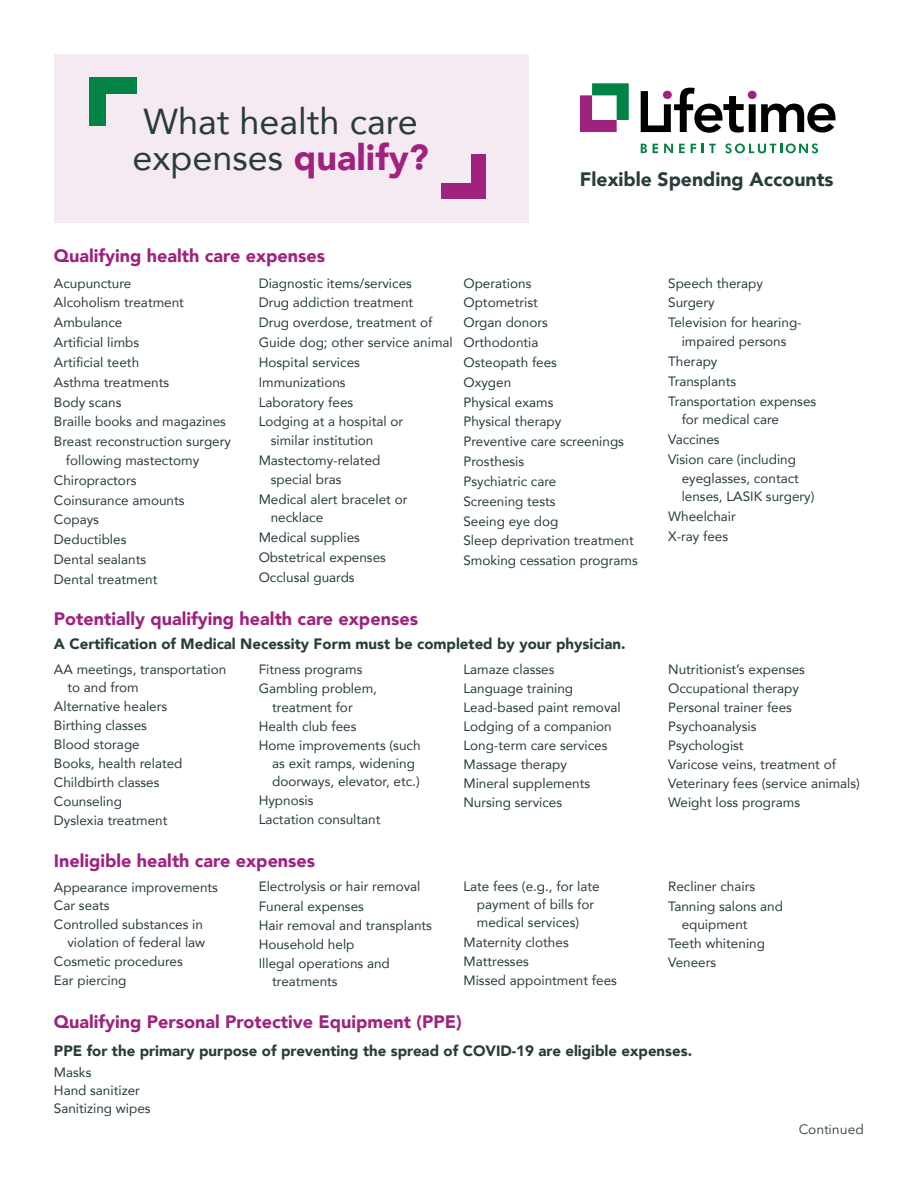
<style>
.page{position:relative;width:918px;height:1188px;background:#fff}
.page>*{position:absolute;margin:0;border:0;box-sizing:border-box;transform-origin:0 0}
.t1{font:36px/36px "Avenir";color:#283d3b;text-align:center}
.t2{font:900 19.35px "Avenir";color:#283d3b}
.t3{font:900 18px "Avenir";color:#9f237e}
.t4{font:900 15px "Avenir";color:#283d3b}
.t5{font:13.5px/19px "Avenir";color:#283d3b}
.t6{font:13.5px "Avenir Next LT Pro";color:#283d3b}
.s1{font-weight:900;color:#9f237e}
</style>
<div class="page">
<div style="left:54px;top:54px;width:474px;height:168px;background:#f5e9f2"></div>
<div style="left:89px;top:78px;width:48px;height:16px;background:#008345"></div>
<div style="left:89px;top:78px;width:16px;height:48px;background:#008345"></div>
<div style="left:442px;top:183px;width:44px;height:15px;background:#9f237e"></div>
<div style="left:471px;top:154px;width:15px;height:44px;background:#9f237e"></div>
<svg style="left:641px;top:88px;width:195px;height:45px"></svg>
<svg style="left:580px;top:83px;width:49px;height:49px"></svg>
<svg style="left:641px;top:144px;width:6px;height:9px"></svg>
<svg style="left:653px;top:144px;width:5px;height:9px"></svg>
<svg style="left:664px;top:144px;width:9px;height:9px"></svg>
<svg style="left:679px;top:144px;width:6px;height:9px"></svg>
<svg style="left:691px;top:144px;width:5px;height:9px"></svg>
<svg style="left:702px;top:144px;width:14px;height:9px"></svg>
<svg style="left:725px;top:143px;width:93px;height:10px"></svg>
<div style="left:663px;top:91px;width:9px;height:8px;background:#9f237e;border-radius:50%"></div>
<div style="left:748px;top:91px;width:9px;height:8px;background:#9f237e;border-radius:50%"></div>
<h1 class="t1" style="left:133px;top:103px;width:298px">What health care expenses <span class="s1">qualify?</span></h1>
<h2 class="t2" style="left:580px;top:163px;width:255px">Flexible Spending Accounts</h2>
<h3 class="t3" style="left:54px;top:240px;width:273px">Qualifying health care expenses</h3>
<p class="t5" style="left:54px;top:273px;width:79px">Acupuncture</p>
<p class="t5" style="left:54px;top:293px;width:132px">Alcoholism treatment</p>
<p class="t5" style="left:54px;top:313px;width:70px">Ambulance</p>
<p class="t5" style="left:54px;top:332px;width:87px">Artificial limbs</p>
<p class="t5" style="left:54px;top:352px;width:87px">Artificial teeth</p>
<p class="t5" style="left:54px;top:372px;width:117px">Asthma treatments</p>
<p class="t5" style="left:54px;top:392px;width:69px">Body scans</p>
<p class="t5" style="left:54px;top:412px;width:174px">Braille books and magazines</p>
<p class="t5" style="left:54px;top:432px;width:179px">Breast reconstruction surgery</p>
<p class="t5" style="left:66px;top:450px;width:135px">following mastectomy</p>
<p class="t5" style="left:54px;top:470px;width:84px">Chiropractors</p>
<p class="t5" style="left:54px;top:490px;width:132px">Coinsurance amounts</p>
<p class="t5" style="left:54px;top:510px;width:47px">Copays</p>
<p class="t5" style="left:54px;top:530px;width:74px">Deductibles</p>
<p class="t5" style="left:54px;top:550px;width:94px">Dental sealants</p>
<p class="t5" style="left:54px;top:569px;width:105px">Dental treatment</p>
<p class="t5" style="left:259px;top:273px;width:155px">Diagnostic items/services</p>
<p class="t5" style="left:259px;top:293px;width:156px">Drug addiction treatment</p>
<p class="t5" style="left:259px;top:313px;width:175px">Drug overdose, treatment of</p>
<p class="t5" style="left:259px;top:333px;width:196px">Guide dog; other service animal</p>
<p class="t5" style="left:259px;top:352px;width:103px">Hospital services</p>
<p class="t5" style="left:259px;top:372px;width:89px">Immunizations</p>
<p class="t5" style="left:259px;top:392px;width:96px">Laboratory fees</p>
<p class="t5" style="left:259px;top:412px;width:146px">Lodging at a hospital or</p>
<p class="t5" style="left:271px;top:431px;width:104px">similar institution</p>
<p class="t5" style="left:259px;top:450px;width:123px">Mastectomy-related</p>
<p class="t5" style="left:271px;top:469px;width:73px">special bras</p>
<p class="t5" style="left:259px;top:489px;width:150px">Medical alert bracelet or</p>
<p class="t5" style="left:271px;top:508px;width:54px">necklace</p>
<p class="t5" style="left:259px;top:528px;width:103px">Medical supplies</p>
<p class="t5" style="left:259px;top:547px;width:129px">Obstetrical expenses</p>
<p class="t5" style="left:259px;top:567px;width:98px">Occlusal guards</p>
<p class="t5" style="left:463px;top:273px;width:176px;line-height:19.8px">Operations<br>Optometrist<br>Organ donors<br>Orthodontia<br>Osteopath fees<br>Oxygen<br>Physical exams<br>Physical therapy<br>Preventive care screenings<br>Prosthesis<br>Psychiatric care<br>Screening tests<br>Seeing eye dog<br>Sleep deprivation treatment<br>Smoking cessation programs</p>
<p class="t5" style="left:668px;top:273px;width:96px">Speech therapy</p>
<p class="t5" style="left:668px;top:293px;width:48px">Surgery</p>
<p class="t5" style="left:668px;top:313px;width:135px">Television for hearing-</p>
<p class="t5" style="left:682px;top:331px;width:106px">impaired persons</p>
<p class="t5" style="left:668px;top:351px;width:51px">Therapy</p>
<p class="t5" style="left:668px;top:371px;width:70px">Transplants</p>
<p class="t5" style="left:668px;top:391px;width:150px">Transportation expenses</p>
<p class="t5" style="left:682px;top:410px;width:99px">for medical care</p>
<p class="t5" style="left:668px;top:430px;width:53px">Vaccines</p>
<p class="t5" style="left:668px;top:449px;width:129px">Vision care (including</p>
<p class="t5" style="left:682px;top:468px;width:119px">eyeglasses, contact</p>
<p class="t5" style="left:682px;top:487px;width:134px">lenses, LASIK surgery)</p>
<p class="t5" style="left:668px;top:507px;width:69px">Wheelchair</p>
<p class="t5" style="left:668px;top:527px;width:62px">X-ray fees</p>
<h3 class="t3" style="left:54px;top:604px;width:366px">Potentially qualifying health care expenses</h3>
<p class="t4" style="left:54px;top:631px;width:573px">A Certification of Medical Necessity Form must be completed by your physician.</p>
<p class="t5" style="left:54px;top:659px;width:174px">AA meetings, transportation</p>
<p class="t5" style="left:67px;top:677px;width:73px">to and from</p>
<p class="t5" style="left:54px;top:696px;width:115px">Alternative healers</p>
<p class="t5" style="left:54px;top:715px;width:95px">Birthing classes</p>
<p class="t5" style="left:54px;top:735px;width:87px">Blood storage</p>
<p class="t5" style="left:54px;top:754px;width:130px">Books, health related</p>
<p class="t5" style="left:54px;top:773px;width:107px">Childbirth classes</p>
<p class="t5" style="left:54px;top:792px;width:70px">Counseling</p>
<p class="t5" style="left:54px;top:811px;width:115px">Dyslexia treatment</p>
<p class="t5" style="left:463px;top:659px;width:159px">Lamaze classes<br>Language training<br>Lead-based paint removal<br>Lodging of a companion<br>Long-term care services<br>Massage therapy<br>Mineral supplements<br>Nursing services</p>
<p class="t5" style="left:668px;top:659px;width:193px">Nutritionist’s expenses<br>Occupational therapy<br>Personal trainer fees<br>Psychoanalysis<br>Psychologist<br>Varicose veins, treatment of<br>Veterinary fees (service animals)<br>Weight loss programs</p>
<p class="t5" style="left:259px;top:659px;width:105px">Fitness programs</p>
<p class="t5" style="left:259px;top:678px;width:120px">Gambling problem,</p>
<p class="t5" style="left:272px;top:697px;width:82px">treatment for</p>
<p class="t5" style="left:259px;top:717px;width:99px">Health club fees</p>
<p class="t5" style="left:259px;top:736px;width:163px">Home improvements (such</p>
<p class="t5" style="left:272px;top:754px;width:144px">as exit ramps, widening</p>
<p class="t5" style="left:272px;top:772px;width:149px">doorways, elevator, etc.)</p>
<p class="t5" style="left:259px;top:791px;width:56px">Hypnosis</p>
<p class="t5" style="left:259px;top:810px;width:123px">Lactation consultant</p>
<h3 class="t3" style="left:54px;top:845px;width:263px">Ineligible health care expenses</h3>
<p class="t5" style="left:54px;top:877px;width:166px;line-height:18.6px">Appearance improvements<br>Car seats<br>Controlled substances in</p>
<p class="t5" style="left:54px;top:932px;width:153px;text-indent:14px">violation of federal law<br>Cosmetic procedures<br>Ear piercing</p>
<p class="t5" style="left:259px;top:877px;width:163px">Electrolysis or hair removal</p>
<p class="t5" style="left:259px;top:896px;width:107px">Funeral expenses</p>
<p class="t5" style="left:259px;top:915px;width:175px">Hair removal and transplants</p>
<p class="t5" style="left:259px;top:934px;width:97px">Household help</p>
<p class="t5" style="left:259px;top:953px;width:133px">Illegal operations and</p>
<p class="t5" style="left:272px;top:971px;width:67px">treatments</p>
<p class="t5" style="left:463px;top:877px;width:138px">Late fees (e.g., for late</p>
<p class="t5" style="left:477px;top:895px;width:119px">payment of bills for</p>
<p class="t5" style="left:477px;top:913px;width:104px">medical services)</p>
<p class="t5" style="left:463px;top:932px;width:107px">Maternity clothes</p>
<p class="t5" style="left:463px;top:951px;width:67px">Mattresses</p>
<p class="t5" style="left:463px;top:970px;width:155px">Missed appointment fees</p>
<p class="t5" style="left:668px;top:877px;width:89px">Recliner chairs</p>
<p class="t5" style="left:668px;top:896px;width:116px">Tanning salons and</p>
<p class="t5" style="left:682px;top:914px;width:68px">equipment</p>
<p class="t5" style="left:668px;top:933px;width:98px">Teeth whitening</p>
<p class="t5" style="left:668px;top:952px;width:50px">Veneers</p>
<h3 class="t3" style="left:54px;top:1007px;width:410px">Qualifying Personal Protective Equipment (PPE)</h3>
<p class="t4" style="left:54px;top:1038px;width:640px">PPE for the primary purpose of preventing the spread of COVID-19 are eligible expenses.</p>
<p class="t5" style="left:54px;top:1063px;width:98px;line-height:18px">Masks<br>Hand sanitizer<br>Sanitizing wipes</p>
<p class="t6" style="left:799px;top:1122px;width:67px">Continued</p>
</div>
